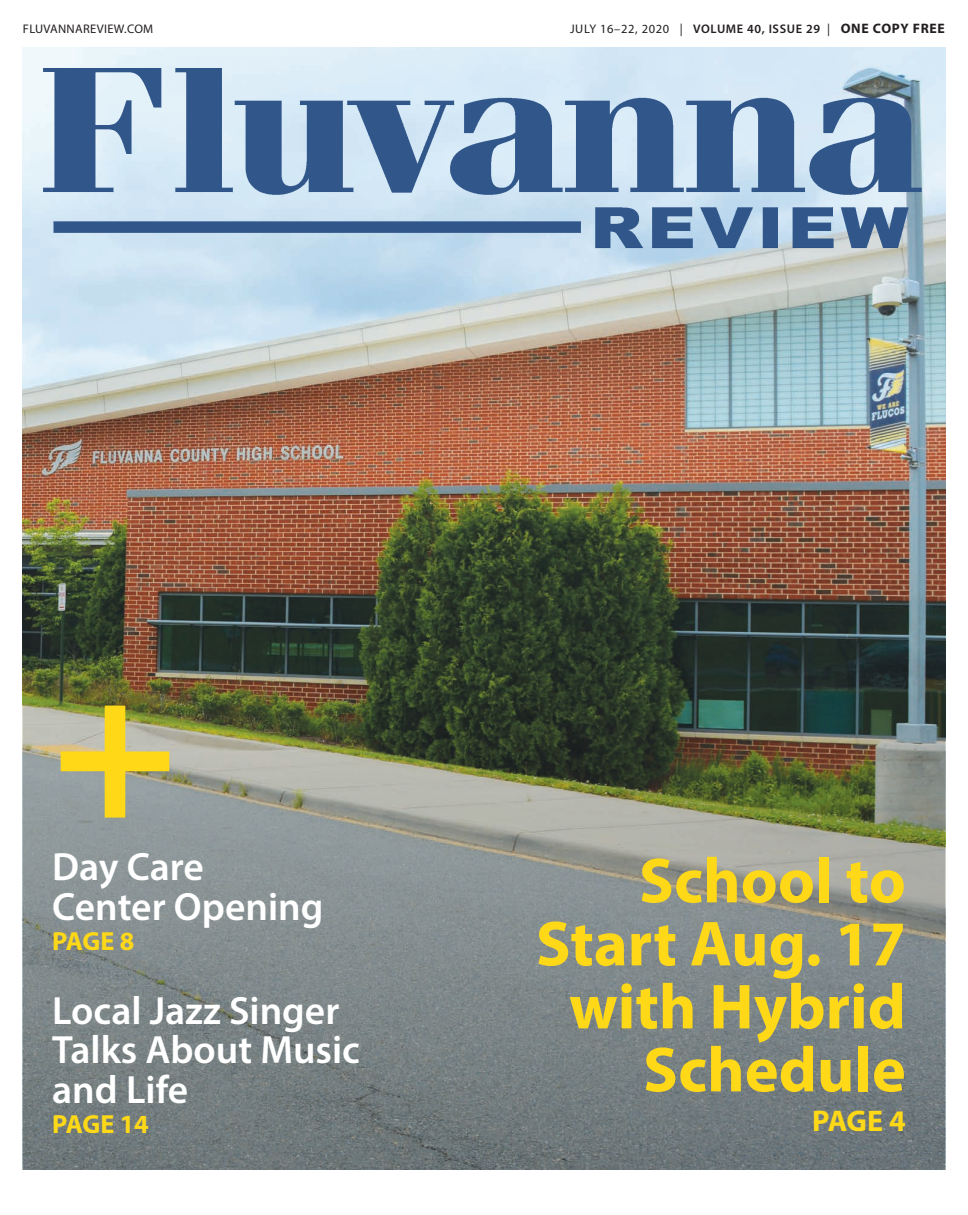
<style>
.page{position:relative;width:968px;height:1215px;background:#fff}
.page>*{position:absolute;margin:0;border:0;box-sizing:border-box;transform-origin:0 0}
.Front_Page_Headline{font:700 64.12px/63px "Myriad Pro";color:#ffd917;text-align:right}
.Headline_1{font:600 39.5px/39.5px "Myriad Pro";color:#fff}
.Front_Page_Headline-2{font:700 30px "Myriad Pro";color:#ffd917}
.Front_Page_Headline-3{font:700 26.25px "Myriad Pro";letter-spacing:-.025em;color:#ffd917}
.t1{font:12.5px "Myriad Pro";letter-spacing:.05em;color:#231f20}
.t2{font:12.5px "Myriad Pro";letter-spacing:.025em;color:#231f20}
.s1{font-weight:600}
.s2{font-weight:700;font-size:13.75px}
</style>
<div class="page">
<img style="left:22px;top:48px;width:923px;height:1122px">
<img style="left:23px;top:274px;width:922px;height:896px">
<img style="left:34px;top:64px;width:899px;height:200px">
<svg style="left:61px;top:706px;width:108px;height:112px;background:#a0a594"></svg>
<p class="t2" style="left:23px;top:21px;width:132px">FLUVANNAREVIEW.COM</p>
<p class="t1" style="left:570px;top:21px;width:376px">JULY 16–22, 2020 | <span class="s1">VOLUME 40, ISSUE 29</span> | <span class="s2">ONE COPY FREE</span></p>
<p class="Headline_1" style="left:52px;top:846px;width:273px">Day Care<br>Center Opening</p>
<p class="Front_Page_Headline-3" style="left:52px;top:924px;width:84px">PAGE 8</p>
<p class="Headline_1" style="left:52px;top:990px;width:309px">Local Jazz Singer<br>Talks About Music and Life</p>
<p class="Front_Page_Headline-3" style="left:52px;top:1107px;width:98px">PAGE 14</p>
<p class="Front_Page_Headline" style="left:536px;top:847px;width:371px">School to<br>Start Aug. 17 with Hybrid<br>Schedule</p>
<p class="Front_Page_Headline-2" style="left:812px;top:1102px;width:95px">PAGE 4</p>
</div>
